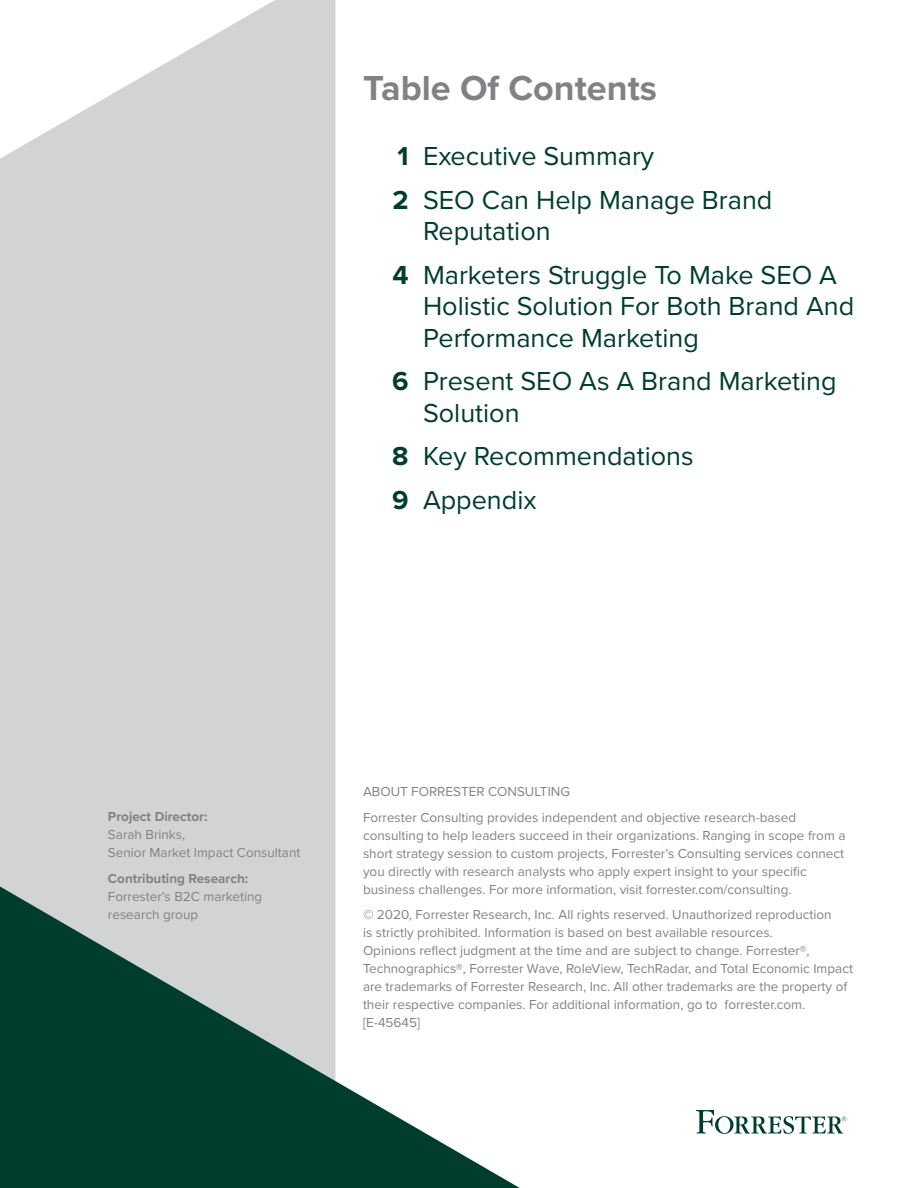
<style>
.page{position:relative;width:918px;height:1188px;background:#fff}
.page>*{position:absolute;margin:0;border:0;box-sizing:border-box;transform-origin:0 0}
.t1{font:700 36px "Proxima Nova";color:#808285}
.t2{font:27px/43.5px "Proxima Nova";color:#013d2d}
.t3{font:700 27px/43.5px "Proxima Nova";color:#013d2d}
.t4{font:13.5px/18px "Proxima Nova";color:#808285}
.t5{font:700 13.5px "Proxima Nova";color:#808285}
</style>
<div class="page">
<svg style="left:0;top:0;width:335px;height:886px;background:#d4d6d7"></svg>
<svg style="left:0;top:886px;width:520px;height:302px;fill:#013d2d"></svg>
<svg style="left:696px;top:1110px;width:150px;height:24px"></svg>
<h1 class="t1" style="left:363px;top:62px;width:296px">Table Of Contents</h1>
<h2 class="t3" style="left:392px;top:134px;width:18px">1<br>2</h2>
<h2 class="t3" style="left:392px;top:253px;width:18px">4</h2>
<h2 class="t3" style="left:392px;top:359px;width:18px">6</h2>
<h2 class="t3" style="left:392px;top:434px;width:18px">8<br>9</h2>
<h2 class="t2" style="left:423px;top:133px;width:351px">Executive Summary<br>SEO Can Help Manage Brand</h2>
<h2 class="t2" style="left:423px;top:208px;width:416px">Reputation<br>Marketers Struggle To Make SEO A</h2>
<h2 class="t2" style="left:423px;top:289px;width:433px;line-height:31.5px">Holistic Solution For Both Brand And<br>Performance Marketing</h2>
<h2 class="t2" style="left:423px;top:364px;width:415px;line-height:31.5px">Present SEO As A Brand Marketing<br>Solution</h2>
<h2 class="t2" style="left:423px;top:433px;width:272px">Key Recommendations<br>Appendix</h2>
<p class="t5" style="left:108px;top:807px;width:101px">Project Director:</p>
<p class="t4" style="left:108px;top:825px;width:194px">Sarah Brinks,<br>Senior Market Impact Consultant</p>
<p class="t5" style="left:108px;top:868px;width:142px">Contributing Research:</p>
<p class="t4" style="left:108px;top:886px;width:156px">Forrester’s B2C marketing research group</p>
<p class="t4" style="left:363px;top:778px;width:435px;line-height:25.5px">ABOUT FORRESTER CONSULTING<br>Forrester Consulting provides independent and objective research-based</p>
<p class="t4" style="left:363px;top:825px;width:484px">consulting to help leaders succeed in their organizations. Ranging in scope from a short strategy session to custom projects, Forrester’s Consulting services connect you directly with research analysts who apply expert insight to your specific business challenges. For more information, visit forrester.com/consulting.</p>
<p class="t4" style="left:363px;top:905px;width:492px">© 2020, Forrester Research, Inc. All rights reserved. Unauthorized reproduction<br>is strictly prohibited. Information is based on best available resources.<br>Opinions reflect judgment at the time and are subject to change. Forrester®, Technographics®, Forrester Wave, RoleView, TechRadar, and Total Economic Impact are trademarks of Forrester Research, Inc. All other trademarks are the property of their respective companies. For additional information, go to forrester.com. [E-45645]</p>
</div>
